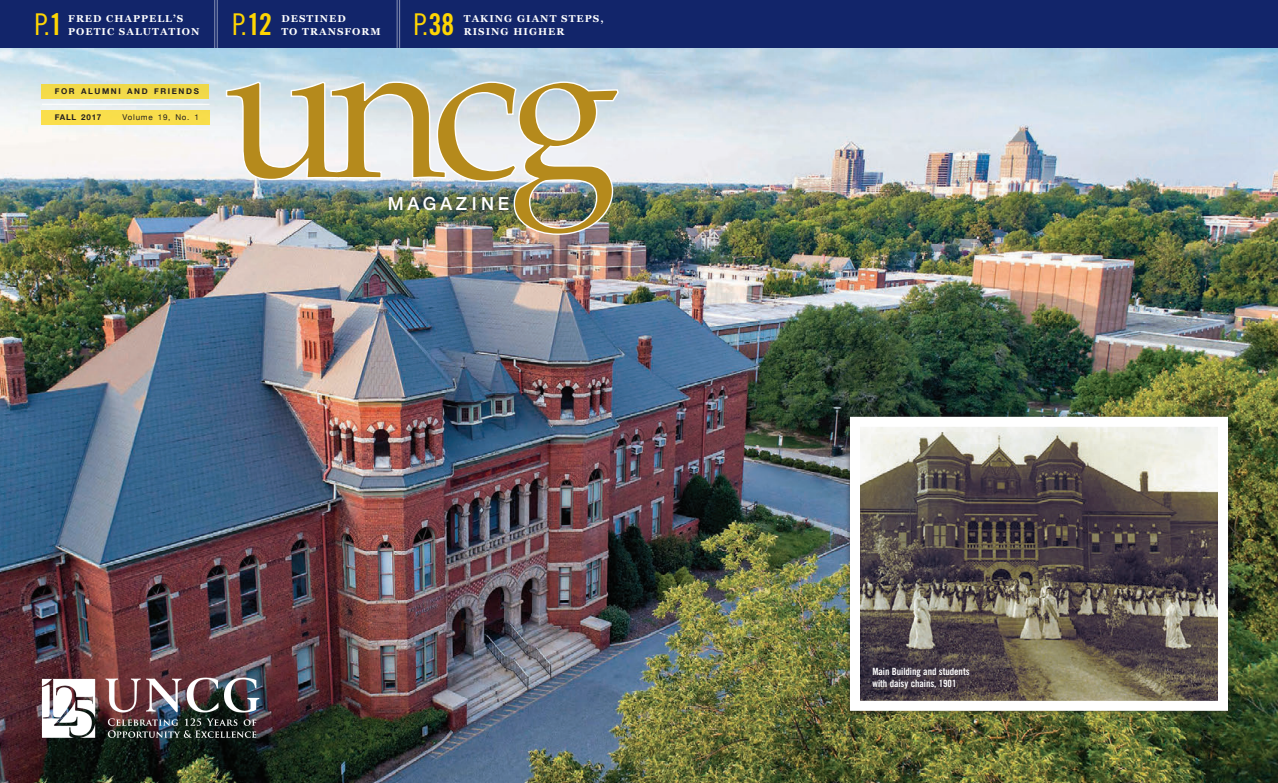
<style>
.page{position:relative;width:1278px;height:783px;background:#fff}
.page>*{position:absolute;margin:0;border:0;box-sizing:border-box;transform-origin:0 0}
.body{font:30px "Trade Gothic Cond Eighteen";color:#fed503}
.t1{font:500 18px "Helvetica Neue";letter-spacing:.2em;color:#fff}
.body-2{font:700 10px "Georgia";letter-spacing:.1em;color:#fff}
.hel_body{font:10px/12.1px "Trade Gothic Bold Cond Twenty";letter-spacing:-.005em;color:#fff}
.t2{font:700 8px "Helvetica Neue";letter-spacing:.2em;color:#231f20}
.t3{font:8px "Helvetica Neue";letter-spacing:.1em;color:#231f20}
.t4{font:700 8px "Helvetica Neue";letter-spacing:.1em;color:#231f20}
.s1{font-family:"Trade Gothic Bold Cond Twenty"}
</style>
<div class="page">
<img style="left:0;top:48px;width:1278px;height:735px">
<hr style="left:42px;top:104px;width:168px;height:1px;background:#fff">
<div style="left:41px;top:84px;width:168px;height:14px;background:#f1d949"></div>
<div style="left:41px;top:110px;width:169px;height:15px;background:#f9de4c"></div>
<div style="left:0;top:0;width:1278px;height:48px;background:#12256a"></div>
<hr style="left:399px;top:0;width:1px;height:48px;background:#fff">
<hr style="left:397px;top:0;width:1px;height:48px;background:#fff">
<hr style="left:217px;top:0;width:1px;height:48px;background:#fff">
<hr style="left:215px;top:0;width:1px;height:48px;background:#fff">
<img style="left:20px;top:656px;width:260px;height:92px">
<div style="left:844px;top:411px;width:389px;height:305px;background:#231f20;opacity:.5"></div>
<img style="left:861px;top:428px;width:356px;height:272px">
<div style="left:850px;top:417px;width:378px;height:294px;border:10px solid #fff"></div>
<img style="left:225px;top:81px;width:395px;height:155px">
<p class="body" style="left:34px;top:6px;width:30px">P.<span class="s1">1</span></p>
<p class="body-2" style="left:68px;top:11px;width:117px">FRED CHAPPELL’S</p>
<p class="body-2" style="left:68px;top:24px;width:133px">POETIC SALUTATION</p>
<p class="t2" style="left:55px;top:85px;width:146px">FOR ALUMNI AND FRIENDS</p>
<p class="t4" style="left:55px;top:111px;width:48px">FALL 2017</p>
<p class="t3" style="left:123px;top:111px;width:78px">Volume 19, No. 1</p>
<p class="body" style="left:232px;top:7px;width:41px">P.<span class="s1">12</span></p>
<p class="body-2" style="left:281px;top:11px;width:66px">DESTINED</p>
<p class="body-2" style="left:281px;top:24px;width:101px">TO TRANSFORM</p>
<p class="body" style="left:413px;top:6px;width:43px">P.<span class="s1">38</span></p>
<p class="body-2" style="left:464px;top:11px;width:141px">TAKING GIANT STEPS,</p>
<p class="body-2" style="left:464px;top:24px;width:102px">RISING HIGHER</p>
<p class="t1" style="left:388px;top:189px;width:123px">MAGAZINE</p>
<p class="hel_body" style="left:872px;top:665px;width:99px">Main Building and students with daisy chains, 1901</p>
</div>
